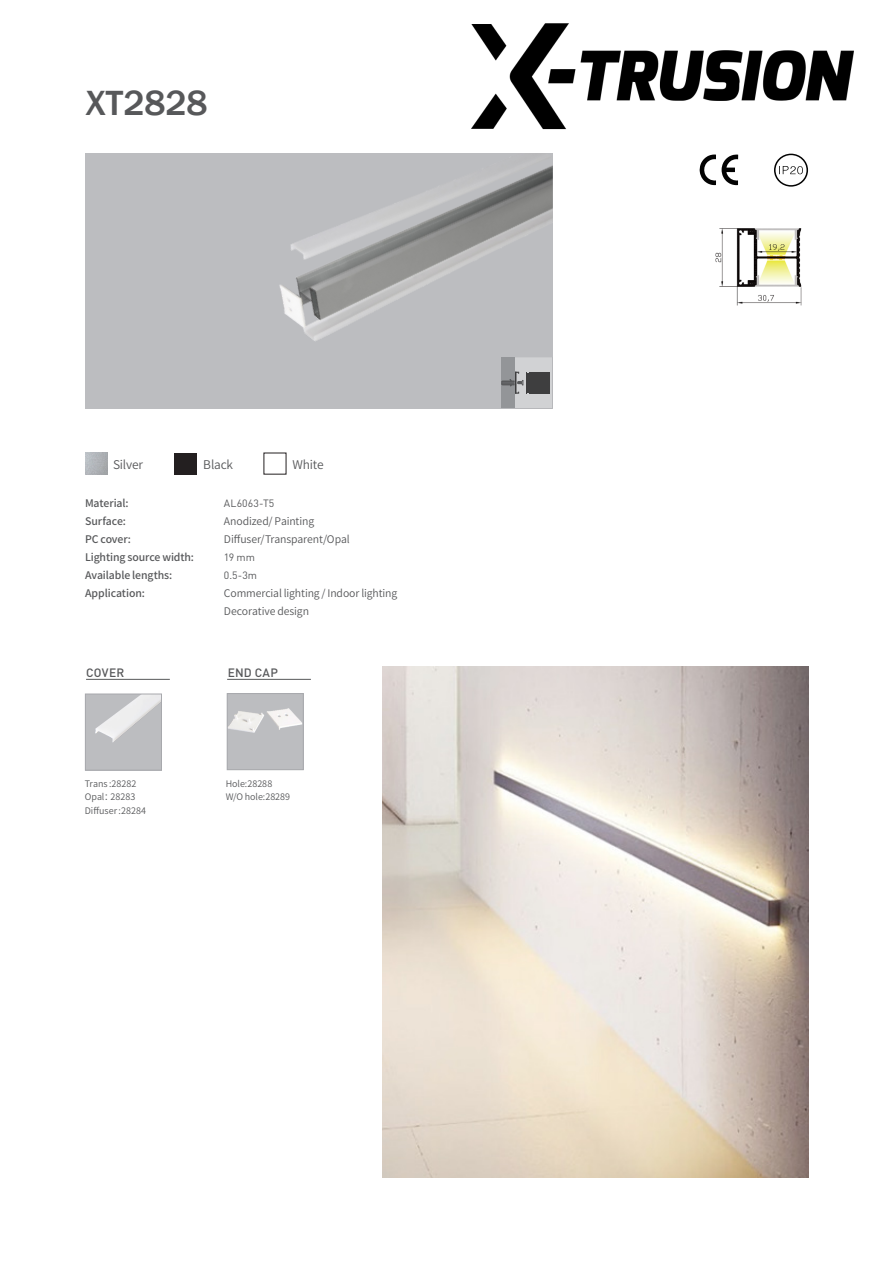
<style>
.page{position:relative;width:893px;height:1263px;background:#fff}
.page>*{position:absolute;margin:0;border:0;box-sizing:border-box;transform-origin:0 0}
.t1{font:500 36px "Franklin Gothic";color:#57585a}
.中文正文{font:12px "Source Han Sans CN";letter-spacing:-.015em;color:#57585a}
.中文正文-2{font:500 12px "DIN Pro";letter-spacing:.025em;color:#57585a}
.中文正文-3{font:10.5px "Source Han Sans CN";letter-spacing:-.01em;color:#57585a}
.中文正文-4{font:500 10.5px "Source Han Sans CN";letter-spacing:-.01em;color:#57585a}
.英文正文{font:10.5px "DIN Pro";letter-spacing:.015em;color:#57585a}
.中文正文-5{font:9px "Source Han Sans CN";color:#57585a}
</style>
<div class="page">
<div style="left:85px;top:153px;width:468px;height:255px;background:#bcbdc0"></div>
<img style="left:279px;top:165px;width:274px;height:176px">
<hr style="left:86px;top:679px;width:84px;height:1px;background:#57585a">
<hr style="left:227px;top:679px;width:84px;height:1px;background:#57585a">
<div style="left:85px;top:694px;width:76px;height:76px;background:#bcbdc0"></div>
<img style="left:95px;top:696px;width:65px;height:46px">
<div style="left:85px;top:694px;width:77px;height:76px;border:1px solid #a8a9ad"></div>
<div style="left:227px;top:693px;width:76px;height:77px;background:#bcbdc0"></div>
<img style="left:229px;top:708px;width:73px;height:25px">
<div style="left:227px;top:693px;width:77px;height:77px;border:1px solid #a8a9ad"></div>
<svg style="left:501px;top:357px;width:51px;height:51px;background:#9d9ea0"></svg>
<img style="left:715px;top:228px;width:87px;height:78px">
<img style="left:85px;top:453px;width:22px;height:21px">
<div style="left:174px;top:453px;width:23px;height:21px;background:#231f20"></div>
<img style="left:383px;top:666px;width:425px;height:512px">
<svg style="left:722px;top:155px;width:16px;height:30px"></svg>
<svg style="left:699px;top:154px;width:17px;height:31px"></svg>
<svg style="left:774px;top:154px;width:34px;height:33px"></svg>
<img style="left:471px;top:23px;width:383px;height:107px">
<h1 class="t1" style="left:86px;top:82px;width:124px">XT2828</h1>
<p class="中文正文" style="left:113px;top:458px;width:31px">Silver</p>
<p class="中文正文" style="left:203px;top:458px;width:31px">Black</p>
<p class="中文正文" style="left:292px;top:458px;width:33px">White</p>
<p class="英文正文" style="left:224px;top:495px;width:52px">AL6063-T5</p>
<p class="中文正文-3" style="left:224px;top:515px;width:92px">Anodized/ Painting</p>
<p class="中文正文-3" style="left:224px;top:533px;width:127px">Diffuser/Transparent/Opal</p>
<p class="英文正文" style="left:224px;top:549px;width:32px">19 mm</p>
<p class="英文正文" style="left:224px;top:567px;width:35px">0.5-3m</p>
<p class="中文正文-3" style="left:224px;top:587px;width:175px">Commercial lighting / Indoor lighting</p>
<p class="中文正文-3" style="left:224px;top:605px;width:87px">Decorative design</p>
<p class="中文正文-4" style="left:85px;top:497px;width:45px">Material:</p>
<p class="中文正文-4" style="left:85px;top:515px;width:43px">Surface:</p>
<p class="中文正文-4" style="left:85px;top:533px;width:47px">PC cover:</p>
<p class="中文正文-4" style="left:85px;top:551px;width:110px">Lighting source width:</p>
<p class="中文正文-4" style="left:85px;top:569px;width:89px">Available lengths:</p>
<p class="中文正文-4" style="left:85px;top:587px;width:61px">Application:</p>
<p class="中文正文-2" style="left:86px;top:663px;width:40px">COVER</p>
<p class="中文正文-2" style="left:228px;top:663px;width:52px">END CAP</p>
<p class="中文正文-5" style="left:85px;top:778px;width:53px">Trans :28282</p>
<p class="中文正文-5" style="left:85px;top:792px;width:52px">Opal：28283</p>
<p class="中文正文-5" style="left:85px;top:805px;width:63px">Diffuser :28284</p>
<p class="中文正文-5" style="left:226px;top:778px;width:48px">Hole:28288</p>
<p class="中文正文-5" style="left:226px;top:792px;width:66px">W/O hole:28289</p>
</div>
